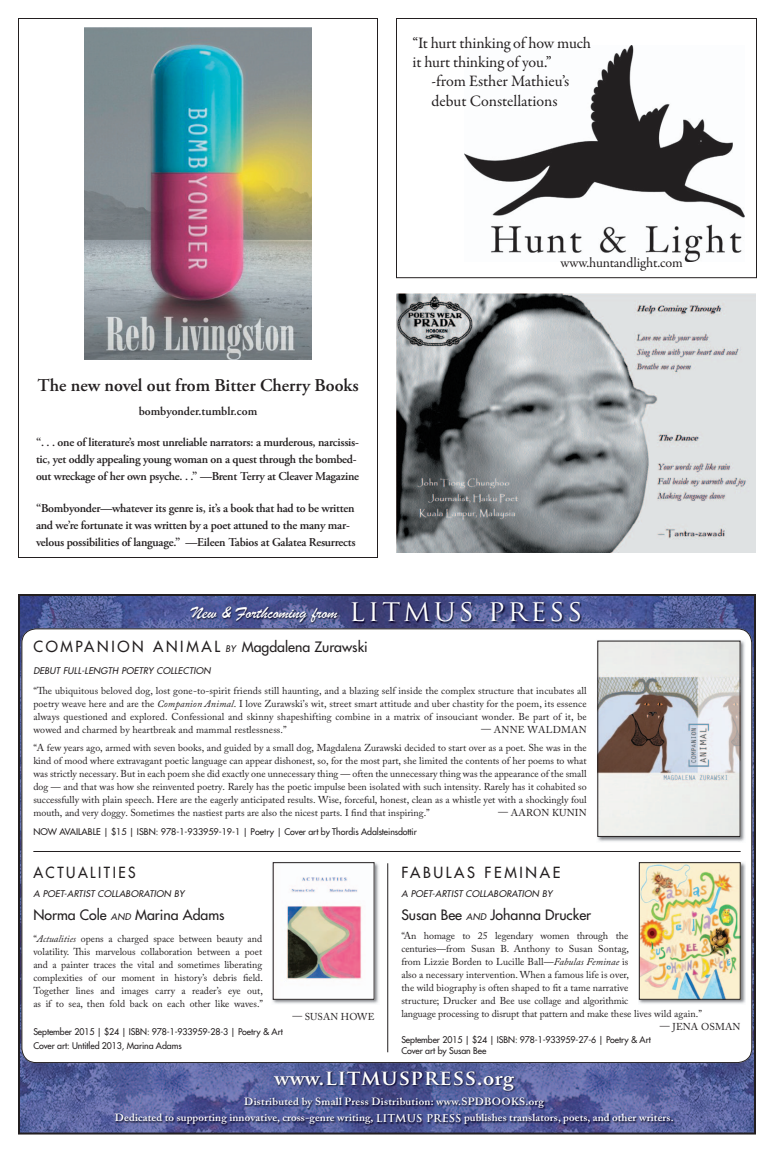
<style>
.page{position:relative;width:774px;height:1152px;background:#fff}
.page>*{position:absolute;margin:0;border:0;box-sizing:border-box;transform-origin:0 0}
.t1{font:700 20.8px "Trajan Pro";letter-spacing:.02em;color:#fff;scale:1.05 1}
.t2{font:600 18px "Adobe Garamond Pro";color:#231f20}
.t3{font:17.4px "Brush Script";letter-spacing:-.01em;color:#fff;scale:1.07 1}
.t4{font:16px/19.2px "Garamond Premr Pro";letter-spacing:-.01em;color:#231f20}
.t5{font:15px "Futura";letter-spacing:.18em;color:#231f20}
.t6{font:15px "Futura";letter-spacing:.18em;color:#231f20;scale:.93 1}
.t7{font:14px "Futura";color:#231f20}
.t8{font:14px "Garamond Premr Pro";letter-spacing:-.01em;color:#231f20}
.t9{font:600 12px/17px "Adobe Garamond Pro";letter-spacing:-.02em;color:#231f20}
.t10{font:600 12px "Adobe Garamond Pro";color:#231f20}
.t11{font:600 10.4px/16px "Adobe Caslon Pro";letter-spacing:.01em;color:#fff;text-align:center;scale:1.05 1}
.t12{font:10px/13px "Adobe Caslon Pro";color:#231f20;text-align:justify}
.t13{font:10px "Adobe Caslon Pro";letter-spacing:.02em;color:#231f20}
.t14{font:9px/14px "Futura";letter-spacing:-.01em;color:#231f20}
.t15{font:italic 9px "Futura";letter-spacing:.025em;color:#231f20}
.s1{font-family:"Trajan Pro";font-size:24.9px}
.s2{font-size:15px}
.s3{font-style:italic;font-size:9px}
.s4{font-style:italic}
.s5{font-family:"Adobe Caslon Pro";font-weight:600}
.s6{font-family:"Trajan Pro";font-weight:700}
</style>
<div class="page">
<img style="left:21px;top:597px;width:732px;height:33px">
<img style="left:21px;top:1063px;width:33px;height:69px">
<img style="left:721px;top:630px;width:32px;height:502px">
<img style="left:54px;top:1063px;width:667px;height:69px">
<svg style="left:21px;top:628px;width:731px;height:435px"></svg>
<img style="left:190px;top:601px;width:392px;height:23px">
<img style="left:115px;top:1071px;width:560px;height:55px">
<img style="left:638px;top:861px;width:108px;height:144px">
<img style="left:641px;top:864px;width:98px;height:134px">
<div style="left:639px;top:862px;width:102px;height:138px;border:1px solid #231f20"></div>
<img style="left:272px;top:861px;width:108px;height:144px">
<img style="left:275px;top:864px;width:97px;height:134px">
<div style="left:273px;top:862px;width:101px;height:138px;border:1px solid #231f20"></div>
<img style="left:597px;top:640px;width:149px;height:202px">
<img style="left:600px;top:643px;width:138px;height:192px">
<hr style="left:387px;top:863px;width:1px;height:189px;background:#231f20">
<hr style="left:33px;top:851px;width:708px;height:1px;background:#231f20">
<img style="left:85px;top:27px;width:226px;height:333px">
<div style="left:396px;top:18px;width:361px;height:260px;border:1px solid #231f20"></div>
<img style="left:464px;top:46px;width:281px;height:215px">
<img style="left:396px;top:293px;width:360px;height:260px">
<h3 class="t4" style="left:412px;top:34px;width:180px">“It hurt thinking of how much it hurt thinking of you.”</h3>
<h3 class="t4" style="left:432px;top:72px;width:139px">-from Esther Mathieu’s debut Constellations</h3>
<h2 class="t2" style="left:37px;top:375px;width:323px">The new novel out from Bitter Cherry Books</h2>
<p class="t10" style="left:139px;top:404px;width:120px">bombyonder.tumblr.com</p>
<p class="t9" style="left:36px;top:434px;width:325px">“. . . one of literature’s most unreliable narrators: a murderous, narcissis&shy;tic, yet oddly appealing young woman on a quest through the bombed&shy;out wreckage of her own psyche. . .” —Brent Terry at Cleaver Magazine</p>
<p class="t9" style="left:36px;top:500px;width:321px">“Bombyonder—whatever its genre is, it’s a book that had to be written and we’re fortunate it was written by a poet attuned to the many mar&shy;velous possibilities of language.” —Eileen Tabios at Galatea Resurrects</p>
<h3 class="t8" style="left:560px;top:254px;width:124px">www.huntandlight.com</h3>
<h3 class="t3" style="left:192px;top:602px;width:367px">New &amp; Forthcoming from <span class="s1">LITMUS PRESS</span></h3>
<h3 class="t7" style="left:33px;top:638px;width:336px"><span class="s2">C O M PA N I O N A N I M A L</span> <span class="s3">BY</span> Magdalena Zurawski</h3>
<p class="t15" style="left:33px;top:665px;width:179px">DEBUT FULL-LENGTH POETRY COLLECTION</p>
<p class="t12" style="left:33px;top:684px;width:555px">“The ubiquitous beloved dog, lost gone-to-spirit friends still haunting, and a blazing self inside the complex structure that incubates all poetry weave here and are the <span class="s4">Companion Animal</span>. I love Zurawski’s wit, street smart attitude and uber chastity for the poem, its essence always questioned and explored. Confessional and skinny shapeshifting combine in a matrix of insouciant wonder. Be part of it, be wowed and charmed by heartbreak and mammal restlessness.”</p>
<p class="t12" style="left:33px;top:720px;width:555px;line-height:18.7px;text-align:right">— ANNE WALDMAN<br>“A few years ago, armed with seven books, and guided by a small dog, Magdalena Zurawski decided to start over as a poet. She was in the</p>
<p class="t12" style="left:33px;top:754px;width:555px">kind of mood where extravagant poetic language can appear dishonest, so, for the most part, she limited the contents of her poems to what was strictly necessary. But in each poem she did exactly one unnecessary thing — often the unnecessary thing was the appearance of the small dog — and that was how she reinvented poetry. Rarely has the poetic impulse been isolated with such intensity. Rarely has it cohabited so successfully with plain speech. Here are the eagerly anticipated results. Wise, forceful, honest, clean as a whistle yet with a shockingly foul mouth, and very doggy. Sometimes the nastiest parts are also the nicest parts. I find that inspiring.”</p>
<p class="t12" style="left:498px;top:806px;width:90px">— AARON KUNIN</p>
<p class="t14" style="left:33px;top:825px;width:385px">NOW AVAILABLE | $15 | ISBN: 978-1-933959-19-1 | Poetry | Cover art by Thordis Adalsteinsdottir</p>
<h3 class="t6" style="left:33px;top:863px;width:112px">ACTUALITIES</h3>
<p class="t15" style="left:33px;top:888px;width:152px">A POET-ARTIST COLLABORATION BY</p>
<h3 class="t7" style="left:33px;top:906px;width:193px">Norma Cole <span class="s3">AND</span> Marina Adams</h3>
<p class="t12" style="left:33px;top:932px;width:231px">“<span class="s4">Actualities</span> opens a charged space between beauty and volatility. This marvelous collaboration between a poet and a painter traces the vital and sometimes liberating complexities of our moment in history’s debris field.<br>Together lines and images carry a reader’s eye out, as if to sea, then fold back on each other like waves.”</p>
<p class="t14" style="left:33px;top:1025px;width:251px">September 2015 | $24 | ISBN: 978-1-933959-28-3 | Poetry &amp; Art<br>Cover art: Untitled 2013, Marina Adams</p>
<p class="t12" style="left:292px;top:1010px;width:84px">— SUSAN HOWE</p>
<h3 class="t5" style="left:401px;top:863px;width:160px">FABULAS FEMINAE</h3>
<p class="t15" style="left:401px;top:888px;width:152px">A POET-ARTIST COLLABORATION BY</p>
<h3 class="t7" style="left:401px;top:906px;width:191px">Susan Bee <span class="s3">AND</span> Johanna Drucker</h3>
<p class="t12" style="left:401px;top:929px;width:302px;text-align:left">“An homage to 25 legendary women through the<br>centuries—from Susan B. Anthony to Susan Sontag,<br>from Lizzie Borden to Lucille Ball—<span class="s4">Fabulas Feminae</span> is<br>also a necessary intervention. When a famous life is over,<br>the wild biography is often shaped to fit a tame narrative<br>structure; Drucker and Bee use collage and algorithmic<br>language processing to disrupt that pattern and make these lives wild again.”</p>
<p class="t13" style="left:660px;top:1021px;width:82px">— JENA OSMAN</p>
<p class="t14" style="left:401px;top:1033px;width:251px;line-height:12px">September 2015 | $24 | ISBN: 978-1-933959-27-6 | Poetry &amp; Art<br>Cover art by Susan Bee</p>
<h1 class="t1" style="left:274px;top:1065px;width:230px"><span class="s5">www.</span>litmuspress<span class="s5">.org</span></h1>
<p class="t11" style="left:115px;top:1094px;width:534px">Distributed by Small Press Distribution: www.SPDBOOKS.org<br>Dedicated to supporting innovative, cross-genre writing, <span class="s6">LITMUS PRESS</span> publishes translators, poets, and other writers.</p>
</div>
